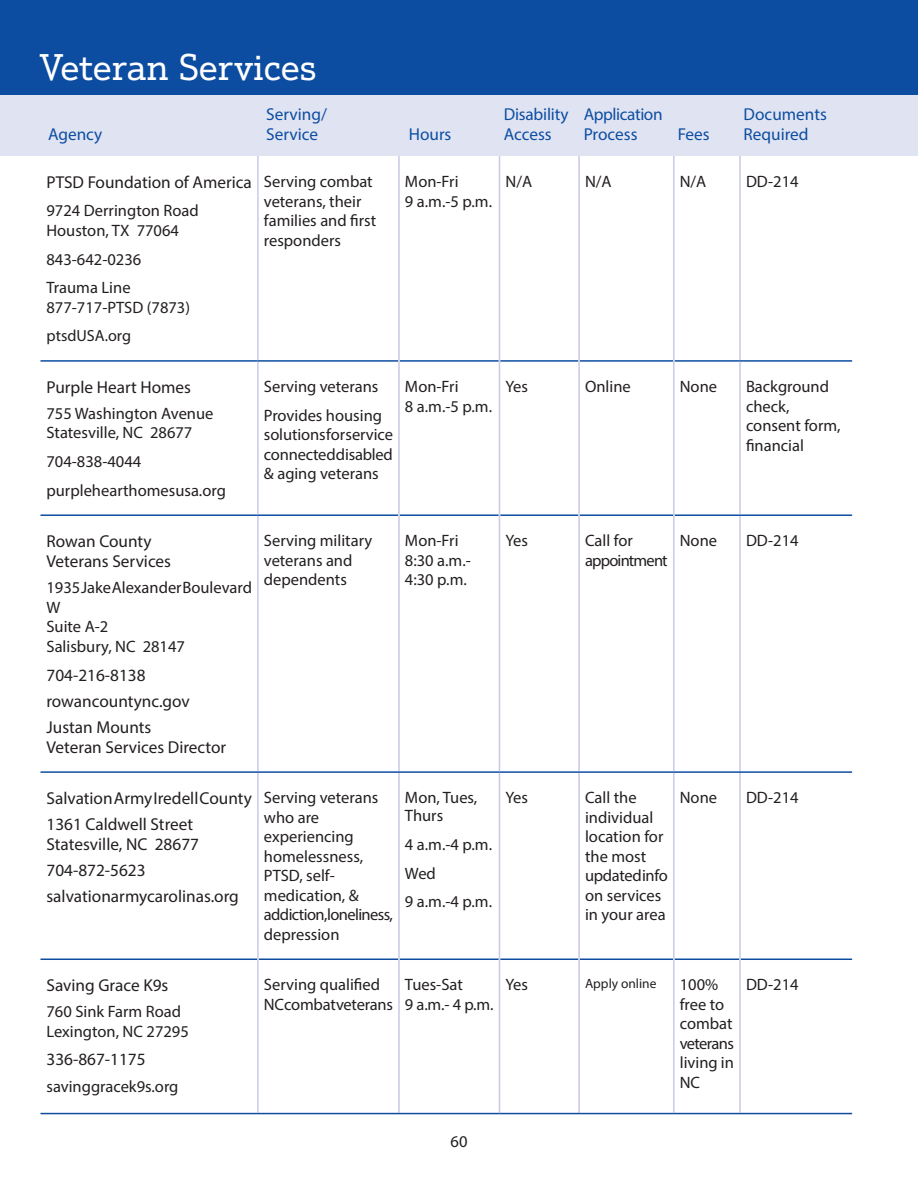
<style>
.page{position:relative;width:918px;height:1188px;background:#fff}
.page>*{position:absolute;margin:0;border:0;box-sizing:border-box;transform-origin:0 0}
.t1{font:36px "Justus Pro";color:#fff}
.table_text{font:17.25px/19.5px "Myriad Pro";color:#231f20}
.t2{font:17.25px/19.5px "Myriad Pro";color:#0d4da1}
.t3{font:17.25px/19.5px "Myriad Pro";letter-spacing:-.025em;color:#0d4da1}
.table_text-2{font:16.5px/19.5px "Myriad Pro";color:#231f20}
.table_text-3{font:16.5px/19.5px "Myriad Pro";letter-spacing:-.05em;color:#231f20}
.table_text-4{font:16.2px "Myriad Pro";color:#231f20}
.table_text-5{font:13.5px "Myriad Pro";color:#231f20}
</style>
<div class="page">
<div style="left:0;top:94px;width:918px;height:62px;background:#e0e4f2"></div>
<div style="left:0;top:0;width:918px;height:94px;background:#0d4da1"></div>
<hr style="left:40px;top:360px;width:218px;height:2px;background:#0d4da1">
<hr style="left:40px;top:514px;width:218px;height:2px;background:#0d4da1">
<hr style="left:40px;top:959px;width:217px;height:1px;background:#0d4da1">
<hr style="left:257px;top:156px;width:2px;height:204px;background:#c7cbe6">
<hr style="left:257px;top:362px;width:2px;height:152px;background:#c7cbe6">
<hr style="left:258px;top:360px;width:140px;height:2px;background:#0d4da1">
<hr style="left:400px;top:360px;width:99px;height:2px;background:#0d4da1">
<hr style="left:500px;top:360px;width:78px;height:2px;background:#0d4da1">
<hr style="left:580px;top:360px;width:93px;height:2px;background:#0d4da1">
<hr style="left:675px;top:360px;width:65px;height:2px;background:#0d4da1">
<hr style="left:258px;top:514px;width:140px;height:2px;background:#0d4da1">
<hr style="left:400px;top:514px;width:99px;height:2px;background:#0d4da1">
<hr style="left:500px;top:514px;width:78px;height:2px;background:#0d4da1">
<hr style="left:580px;top:514px;width:93px;height:2px;background:#0d4da1">
<hr style="left:675px;top:514px;width:65px;height:2px;background:#0d4da1">
<hr style="left:259px;top:959px;width:139px;height:1px;background:#0d4da1">
<hr style="left:400px;top:959px;width:99px;height:1px;background:#0d4da1">
<hr style="left:500px;top:959px;width:78px;height:1px;background:#0d4da1">
<hr style="left:580px;top:959px;width:93px;height:1px;background:#0d4da1">
<hr style="left:675px;top:959px;width:64px;height:1px;background:#0d4da1">
<hr style="left:398px;top:156px;width:2px;height:205px;background:#c7cbe6">
<hr style="left:499px;top:156px;width:1px;height:205px;background:#c7cbe6">
<hr style="left:578px;top:156px;width:2px;height:205px;background:#c7cbe6">
<hr style="left:673px;top:156px;width:2px;height:205px;background:#c7cbe6">
<hr style="left:398px;top:361px;width:2px;height:154px;background:#c7cbe6">
<hr style="left:499px;top:361px;width:1px;height:154px;background:#c7cbe6">
<hr style="left:578px;top:361px;width:2px;height:154px;background:#c7cbe6">
<hr style="left:673px;top:361px;width:2px;height:154px;background:#c7cbe6">
<hr style="left:739px;top:156px;width:2px;height:204px;background:#c7cbe6">
<hr style="left:739px;top:362px;width:2px;height:152px;background:#c7cbe6">
<hr style="left:740px;top:360px;width:112px;height:2px;background:#0d4da1">
<hr style="left:740px;top:514px;width:112px;height:2px;background:#0d4da1">
<hr style="left:741px;top:959px;width:111px;height:1px;background:#0d4da1">
<hr style="left:40px;top:1113px;width:218px;height:1px;background:#0d4da1">
<hr style="left:257px;top:516px;width:2px;height:255px;background:#c7cbe6">
<hr style="left:257px;top:773px;width:2px;height:186px;background:#c7cbe6">
<hr style="left:257px;top:959px;width:2px;height:154px;background:#c7cbe6">
<hr style="left:398px;top:515px;width:2px;height:256px;background:#c7cbe6">
<hr style="left:499px;top:515px;width:1px;height:256px;background:#c7cbe6">
<hr style="left:578px;top:515px;width:2px;height:256px;background:#c7cbe6">
<hr style="left:673px;top:515px;width:2px;height:256px;background:#c7cbe6">
<hr style="left:398px;top:773px;width:2px;height:186px;background:#c7cbe6">
<hr style="left:499px;top:773px;width:1px;height:186px;background:#c7cbe6">
<hr style="left:578px;top:773px;width:2px;height:186px;background:#c7cbe6">
<hr style="left:673px;top:773px;width:2px;height:186px;background:#c7cbe6">
<hr style="left:398px;top:959px;width:2px;height:154px;background:#c7cbe6">
<hr style="left:499px;top:959px;width:1px;height:154px;background:#c7cbe6">
<hr style="left:578px;top:959px;width:2px;height:154px;background:#c7cbe6">
<hr style="left:673px;top:959px;width:2px;height:154px;background:#c7cbe6">
<hr style="left:258px;top:1113px;width:141px;height:1px;background:#0d4da1">
<hr style="left:399px;top:1113px;width:101px;height:1px;background:#0d4da1">
<hr style="left:500px;top:1113px;width:79px;height:1px;background:#0d4da1">
<hr style="left:579px;top:1113px;width:95px;height:1px;background:#0d4da1">
<hr style="left:674px;top:1113px;width:66px;height:1px;background:#0d4da1">
<hr style="left:739px;top:516px;width:2px;height:255px;background:#c7cbe6">
<hr style="left:739px;top:773px;width:2px;height:186px;background:#c7cbe6">
<hr style="left:739px;top:959px;width:2px;height:154px;background:#c7cbe6">
<hr style="left:740px;top:1113px;width:112px;height:1px;background:#0d4da1">
<hr style="left:40px;top:771px;width:218px;height:2px;background:#0d4da1">
<hr style="left:258px;top:771px;width:141px;height:2px;background:#0d4da1">
<hr style="left:399px;top:771px;width:101px;height:2px;background:#0d4da1">
<hr style="left:500px;top:771px;width:79px;height:2px;background:#0d4da1">
<hr style="left:579px;top:771px;width:95px;height:2px;background:#0d4da1">
<hr style="left:674px;top:771px;width:66px;height:2px;background:#0d4da1">
<hr style="left:740px;top:771px;width:112px;height:2px;background:#0d4da1">
<p class="t1" style="left:40px;top:45px;width:278px">Veteran Services</p>
<p class="t2" style="left:48px;top:125px;width:56px">Agency</p>
<p class="t2" style="left:266px;top:105px;width:62px">Serving/</p>
<p class="t2" style="left:266px;top:124px;width:53px">Service</p>
<p class="t2" style="left:409px;top:124px;width:44px">Hours</p>
<p class="t2" style="left:504px;top:105px;width:66px">Disability<br>Access</p>
<p class="t3" style="left:584px;top:105px;width:80px">Application<br>Process</p>
<p class="t2" style="left:678px;top:124px;width:33px">Fees</p>
<p class="t2" style="left:744px;top:105px;width:85px">Documents<br>Required</p>
<p class="table_text" style="left:46px;top:172px;width:207px">PTSD Foundation of America</p>
<p class="table_text-2" style="left:46px;top:201px;width:154px">9724 Derrington Road<br>Houston, TX 77064</p>
<p class="table_text-2" style="left:46px;top:249px;width:96px">843-642-0236</p>
<p class="table_text-2" style="left:46px;top:278px;width:145px">Trauma Line<br>877-717-PTSD (7873)</p>
<p class="table_text-4" style="left:46px;top:326px;width:86px">ptsdUSA.org</p>
<p class="table_text-2" style="left:264px;top:172px;width:114px">Serving combat veterans, their families and first responders</p>
<p class="table_text-2" style="left:405px;top:172px;width:89px">Mon-Fri<br>9 a.m.-5 p.m.</p>
<p class="table_text-2" style="left:506px;top:172px;width:28px">N/A</p>
<p class="table_text-2" style="left:585px;top:172px;width:28px">N/A</p>
<p class="table_text-2" style="left:680px;top:172px;width:28px">N/A</p>
<p class="table_text-2" style="left:746px;top:172px;width:54px">DD-214</p>
<p class="table_text" style="left:46px;top:377px;width:146px">Purple Heart Homes</p>
<p class="table_text-2" style="left:46px;top:403px;width:168px">755 Washington Avenue<br>Statesville, NC 28677</p>
<p class="table_text-2" style="left:46px;top:452px;width:96px">704-838-4044</p>
<p class="table_text-2" style="left:46px;top:480px;width:181px">purplehearthomesusa.org</p>
<p class="table_text-2" style="left:264px;top:377px;width:116px">Serving veterans</p>
<p class="table_text-2" style="left:264px;top:405px;width:131px">Provides housing solutions for service connected disabled &amp; aging veterans</p>
<p class="table_text-2" style="left:405px;top:377px;width:89px">Mon-Fri<br>8 a.m.-5 p.m.</p>
<p class="table_text-2" style="left:506px;top:377px;width:24px">Yes</p>
<p class="table_text-2" style="left:585px;top:377px;width:47px">Online</p>
<p class="table_text-2" style="left:680px;top:377px;width:39px">None</p>
<p class="table_text-2" style="left:746px;top:377px;width:96px">Background check, consent form, financial</p>
<p class="table_text" style="left:46px;top:531px;width:126px;line-height:20.2px">Rowan County<br>Veterans Services</p>
<p class="table_text-2" style="left:46px;top:578px;width:207px">1935 Jake Alexander Boulevard<br>W<br>Suite A-2<br>Salisbury, NC 28147</p>
<p class="table_text" style="left:46px;top:665px;width:101px">704-216-8138</p>
<p class="table_text" style="left:46px;top:691px;width:145px">rowancountync.gov</p>
<p class="table_text" style="left:46px;top:717px;width:181px">Justan Mounts<br>Veteran Services Director</p>
<p class="table_text-2" style="left:264px;top:531px;width:110px">Serving military veterans and dependents</p>
<p class="table_text-2" style="left:405px;top:531px;width:67px">Mon-Fri<br>8:30 a.m.-<br>4:30 p.m.</p>
<p class="table_text-2" style="left:506px;top:531px;width:24px">Yes</p>
<p class="table_text-3" style="left:585px;top:531px;width:84px">Call for appointment</p>
<p class="table_text-2" style="left:680px;top:531px;width:39px">None</p>
<p class="table_text-2" style="left:746px;top:531px;width:54px">DD-214</p>
<p class="table_text" style="left:46px;top:788px;width:207px">Salvation Army Iredell County</p>
<p class="table_text" style="left:46px;top:814px;width:154px">1361 Caldwell Street<br>Statesville, NC 28677</p>
<p class="table_text" style="left:46px;top:860px;width:101px">704-872-5623</p>
<p class="table_text" style="left:46px;top:886px;width:194px">salvationarmycarolinas.org</p>
<p class="table_text-2" style="left:264px;top:788px;width:131px">Serving veterans who are experiencing homelessness,<br>PTSD, self&shy;medication, &amp; addiction, loneliness, depression</p>
<p class="table_text-2" style="left:405px;top:789px;width:74px;line-height:18px">Mon, Tues,<br>Thurs</p>
<p class="table_text-2" style="left:405px;top:834px;width:89px">4 a.m.-4 p.m.</p>
<p class="table_text-2" style="left:405px;top:863px;width:32px">Wed</p>
<p class="table_text-2" style="left:405px;top:892px;width:89px">9 a.m.-4 p.m.</p>
<p class="table_text-2" style="left:506px;top:788px;width:24px">Yes</p>
<p class="table_text-2" style="left:585px;top:788px;width:84px">Call the individual location for the most updated info on services in your area</p>
<p class="table_text-2" style="left:680px;top:788px;width:39px">None</p>
<p class="table_text-2" style="left:746px;top:788px;width:54px">DD-214</p>
<p class="table_text" style="left:46px;top:975px;width:123px">Saving Grace K9s</p>
<p class="table_text-2" style="left:46px;top:1002px;width:144px">760 Sink Farm Road<br>Lexington, NC 27295</p>
<p class="table_text" style="left:46px;top:1050px;width:101px">336-867-1175</p>
<p class="table_text-2" style="left:46px;top:1076px;width:133px">savinggracek9s.org</p>
<p class="table_text-2" style="left:264px;top:975px;width:131px">Serving qualified<br>NC combat veterans</p>
<p class="table_text-2" style="left:405px;top:975px;width:90px">Tues-Sat<br>9 a.m.- 4 p.m.</p>
<p class="table_text-2" style="left:506px;top:975px;width:24px">Yes</p>
<p class="table_text-5" style="left:585px;top:975px;width:73px">Apply online</p>
<p class="table_text-2" style="left:680px;top:975px;width:56px">100% free to combat veterans living in<br>NC</p>
<p class="table_text-2" style="left:746px;top:975px;width:54px">DD-214</p>
<p class="table_text-2" style="left:451px;top:1132px;width:18px">60</p>
</div>
